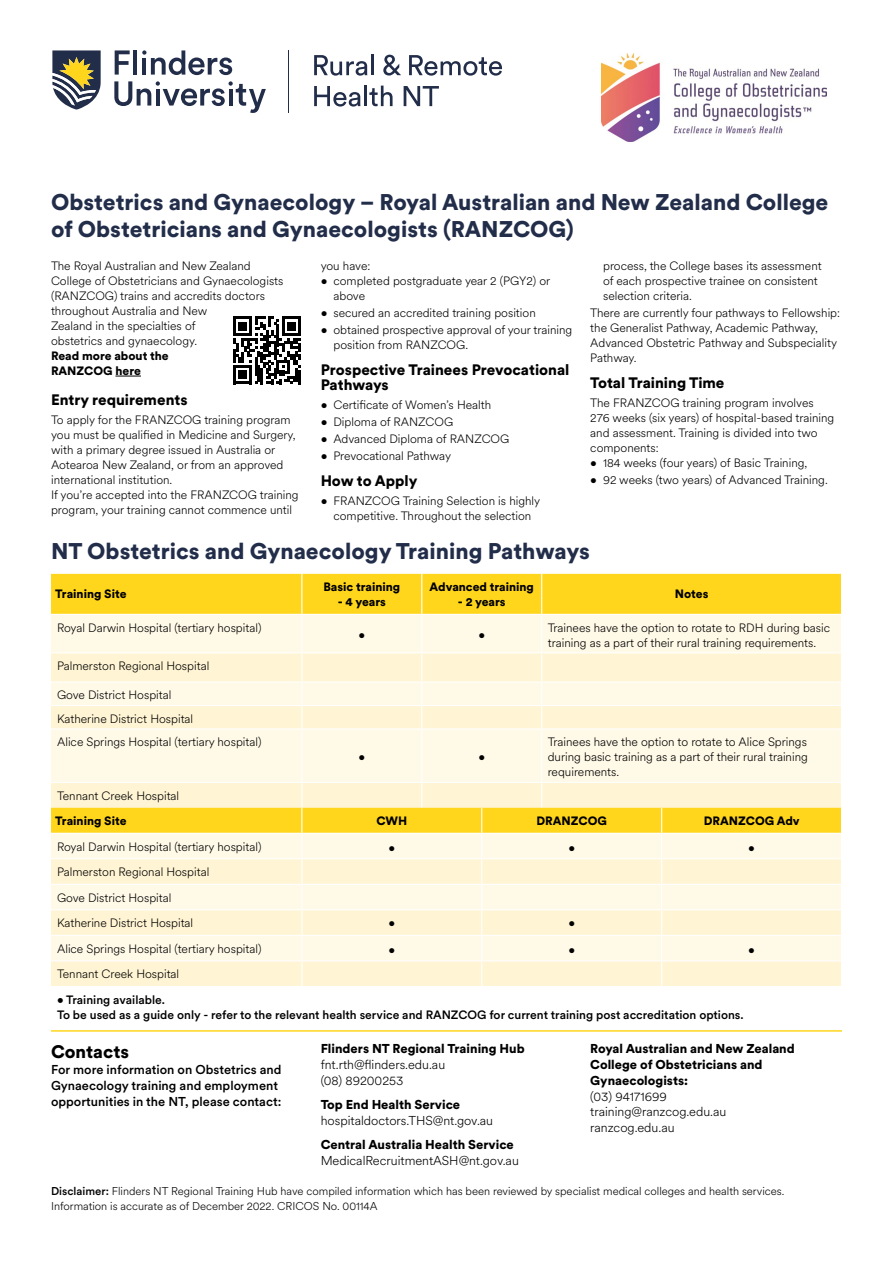
<style>
.page{position:relative;width:893px;height:1263px;background:#fff}
.page>*{position:absolute;margin:0;border:0;box-sizing:border-box;transform-origin:0 0}
.t1{font:900 22.5px/27px "Circular XX";color:#222d4a}
.t2{font:900 18px "Circular XX";color:#000}
.t3{font:900 15px/15px "Circular XX";color:#000}
.t4{font:900 12.75px/15.8px "Circular XX";color:#000}
.t5{font:300 12.75px/15.8px "Circular XX";color:#000}
.t6{font:500 12.75px/15.8px "Circular XX";color:#000}
.t7{font:300 12px/15px "Circular XX";color:#000}
.t8{font:500 12px/15px "Circular XX";color:#000}
.t9{font:900 12px/15px "Circular XX";color:#000}
.t10{font:300 11.25px/15.8px "Circular XX";color:#000}
.s1{font-weight:500}
</style>
<div class="page">
<svg style="left:115px;top:376px;width:26px;height:1px"></svg>
<div style="left:51px;top:574px;width:790px;height:40px;background:#ffd61b"></div>
<div style="left:51px;top:615px;width:790px;height:37px;background:#fff9e7"></div>
<svg style="left:51px;top:653px;width:790px;height:129px;background:#fff7df"></svg>
<hr style="left:301px;top:574px;width:1px;height:40px;background:#fff">
<hr style="left:421px;top:574px;width:1px;height:40px;background:#fff">
<hr style="left:541px;top:574px;width:1px;height:40px;background:#fff">
<hr style="left:301px;top:615px;width:1px;height:37px;background:#fff">
<hr style="left:421px;top:615px;width:1px;height:37px;background:#fff">
<hr style="left:541px;top:615px;width:1px;height:37px;background:#fff">
<hr style="left:51px;top:681px;width:251px;height:2px;background:#fff">
<hr style="left:302px;top:681px;width:120px;height:2px;background:#fff">
<hr style="left:422px;top:681px;width:120px;height:2px;background:#fff">
<hr style="left:542px;top:681px;width:300px;height:2px;background:#fff">
<hr style="left:51px;top:705px;width:251px;height:1px;background:#fff">
<hr style="left:302px;top:705px;width:120px;height:1px;background:#fff">
<svg style="left:301px;top:653px;width:1px;height:75px"></svg>
<hr style="left:422px;top:705px;width:120px;height:1px;background:#fff">
<svg style="left:421px;top:653px;width:1px;height:75px"></svg>
<hr style="left:542px;top:705px;width:300px;height:1px;background:#fff">
<svg style="left:541px;top:653px;width:1px;height:75px"></svg>
<hr style="left:51px;top:728px;width:251px;height:1px;background:#fff">
<hr style="left:302px;top:728px;width:120px;height:1px;background:#fff">
<hr style="left:301px;top:729px;width:1px;height:53px;background:#fff">
<hr style="left:422px;top:728px;width:120px;height:1px;background:#fff">
<hr style="left:421px;top:729px;width:1px;height:53px;background:#fff">
<hr style="left:542px;top:728px;width:300px;height:1px;background:#fff">
<hr style="left:541px;top:729px;width:1px;height:53px;background:#fff">
<svg style="left:51px;top:783px;width:791px;height:203px;background:#fff2c5"></svg>
<hr style="left:51px;top:1030px;width:791px;height:2px;background:#ffd61b">
<svg style="left:233px;top:317px;width:68px;height:67px"></svg>
<hr style="left:288px;top:50px;width:1px;height:63px;background:#222d4a">
<svg style="left:114px;top:81px;width:152px;height:32px"></svg>
<svg style="left:115px;top:50px;width:15px;height:25px"></svg>
<hr style="left:133px;top:50px;width:4px;height:25px;background:#222d4a">
<svg style="left:142px;top:50px;width:90px;height:25px"></svg>
<svg style="left:52px;top:50px;width:49px;height:60px"></svg>
<svg style="left:314px;top:55px;width:53px;height:21px"></svg>
<hr style="left:371px;top:55px;width:3px;height:20px;background:#222d4a">
<svg style="left:383px;top:55px;width:18px;height:21px"></svg>
<svg style="left:409px;top:55px;width:93px;height:21px"></svg>
<svg style="left:314px;top:86px;width:46px;height:21px"></svg>
<hr style="left:364px;top:86px;width:3px;height:20px;background:#222d4a">
<svg style="left:369px;top:86px;width:24px;height:20px"></svg>
<svg style="left:404px;top:86px;width:35px;height:20px"></svg>
<img style="left:602px;top:53px;width:224px;height:89px">
<h1 class="t1" style="left:51px;top:188px;width:779px">Obstetrics and Gynaecology – Royal Australian and New Zealand College of Obstetricians and Gynaecologists (RANZCOG)</h1>
<p class="t7" style="left:51px;top:258px;width:234px">The Royal Australian and New Zealand College of Obstetricians and Gynaecologists (RANZCOG) trains and accredits doctors throughout Australia and New<br>Zealand in the specialties of<br>obstetrics and gynaecology.</p>
<p class="t9" style="left:51px;top:348px;width:119px">Read more about the<br>RANZCOG here</p>
<p class="t3" style="left:51px;top:391px;width:138px">Entry requirements</p>
<p class="t7" style="left:51px;top:412px;width:249px">To apply for the FRANZCOG training program you must be qualified in Medicine and Surgery, with a primary degree issued in Australia or Aotearoa New Zealand, or from an approved international institution.<br>If you’re accepted into the FRANZCOG training program, your training cannot commence until</p>
<p class="t7" style="left:321px;top:258px;width:51px">you have:</p>
<p class="t7" style="left:333px;top:273px;width:218px;text-indent:-13px">• completed postgraduate year 2 (PGY2) or above</p>
<p class="t7" style="left:321px;top:305px;width:217px">• secured an accredited training position</p>
<p class="t7" style="left:333px;top:322px;width:240px;text-indent:-13px">• obtained prospective approval of your training position from RANZCOG.</p>
<p class="t3" style="left:321px;top:361px;width:250px">Prospective Trainees Prevocational<br>Pathways</p>
<p class="t7" style="left:321px;top:397px;width:172px">• Certificate of Women’s Health</p>
<p class="t7" style="left:321px;top:414px;width:134px">• Diploma of RANZCOG</p>
<p class="t7" style="left:321px;top:431px;width:190px">• Advanced Diploma of RANZCOG</p>
<p class="t7" style="left:321px;top:448px;width:132px">• Prevocational Pathway</p>
<p class="t3" style="left:321px;top:473px;width:98px">How to Apply</p>
<p class="t7" style="left:321px;top:493px;width:221px;text-align:center">• FRANZCOG Training Selection is highly competitive. Throughout the selection</p>
<p class="t7" style="left:603px;top:258px;width:220px">process, the College bases its assessment of each prospective trainee on consistent selection criteria.</p>
<p class="t7" style="left:590px;top:305px;width:251px">There are currently four pathways to Fellowship: the Generalist Pathway, Academic Pathway, Advanced Obstetric Pathway and Subspeciality Pathway.</p>
<p class="t3" style="left:590px;top:374px;width:136px">Total Training Time</p>
<p class="t7" style="left:590px;top:395px;width:246px">The FRANZCOG training program involves 276 weeks (six years) of hospital-based training and assessment. Training is divided into two components:</p>
<p class="t7" style="left:590px;top:455px;width:219px">• 184 weeks (four years) of Basic Training,</p>
<p class="t7" style="left:590px;top:472px;width:239px">• 92 weeks (two years) of Advanced Training.</p>
<h1 class="t1" style="left:51px;top:537px;width:540px">NT Obstetrics and Gynaecology Training Pathways</h1>
<p class="t9" style="left:55px;top:586px;width:73px">Training Site</p>
<p class="t9" style="left:323px;top:579px;width:78px">Basic training</p>
<p class="t9" style="left:338px;top:594px;width:50px">- 4 years</p>
<p class="t9" style="left:430px;top:579px;width:106px">Advanced training</p>
<p class="t9" style="left:458px;top:594px;width:49px">- 2 years</p>
<p class="t9" style="left:675px;top:586px;width:35px">Notes</p>
<p class="t7" style="left:57px;top:620px;width:206px">Royal Darwin Hospital (tertiary hospital)</p>
<p class="t7" style="left:57px;top:658px;width:154px">Palmerston Regional Hospital</p>
<p class="t7" style="left:57px;top:683px;width:206px;line-height:23.4px">Gove District Hospital<br>Katherine District Hospital<br>Alice Springs Hospital (tertiary hospital)</p>
<p class="t7" style="left:358px;top:627px;width:8px">•</p>
<p class="t7" style="left:478px;top:627px;width:8px">•</p>
<p class="t7" style="left:548px;top:620px;width:284px">Trainees have the option to rotate to RDH during basic training as a part of their rural training requirements.</p>
<p class="t7" style="left:358px;top:749px;width:8px">•</p>
<p class="t7" style="left:478px;top:749px;width:8px">•</p>
<p class="t7" style="left:548px;top:734px;width:262px;text-align:justify">Trainees have the option to rotate to Alice Springs during basic training as a part of their rural training requirements.</p>
<p class="t7" style="left:57px;top:788px;width:124px">Tennant Creek Hospital</p>
<p class="t9" style="left:55px;top:813px;width:73px">Training Site</p>
<p class="t9" style="left:376px;top:813px;width:32px">CWH</p>
<p class="t9" style="left:536px;top:813px;width:72px">DRANZCOG</p>
<p class="t9" style="left:704px;top:813px;width:97px">DRANZCOG Adv</p>
<p class="t7" style="left:57px;top:838px;width:206px">Royal Darwin Hospital (tertiary hospital)</p>
<p class="t7" style="left:388px;top:839px;width:8px">•</p>
<p class="t7" style="left:568px;top:839px;width:8px">•</p>
<p class="t7" style="left:748px;top:839px;width:8px">•</p>
<p class="t7" style="left:57px;top:859px;width:154px;line-height:25.5px">Palmerston Regional Hospital<br>Gove District Hospital<br>Katherine District Hospital</p>
<p class="t7" style="left:388px;top:915px;width:8px">•</p>
<p class="t7" style="left:568px;top:915px;width:8px">•</p>
<p class="t7" style="left:57px;top:941px;width:206px">Alice Springs Hospital (tertiary hospital)</p>
<p class="t7" style="left:388px;top:942px;width:8px">•</p>
<p class="t7" style="left:568px;top:942px;width:8px">•</p>
<p class="t7" style="left:748px;top:942px;width:8px">•</p>
<p class="t7" style="left:57px;top:966px;width:124px">Tennant Creek Hospital</p>
<p class="t8" style="left:57px;top:991px;width:688px">• Training available.<br>To be used as a guide only - refer to the relevant health service and RANZCOG for current training post accreditation options.</p>
<h2 class="t2" style="left:51px;top:1039px;width:80px">Contacts</h2>
<p class="t6" style="left:51px;top:1061px;width:232px">For more information on Obstetrics and<br>Gynaecology training and employment opportunities in the NT, please contact:</p>
<p class="t4" style="left:590px;top:1040px;width:206px">Royal Australian and New Zealand<br>College of Obstetricians and<br>Gynaecologists:</p>
<p class="t5" style="left:590px;top:1088px;width:138px">(03) 94171699 training@ranzcog.edu.au ranzcog.edu.au</p>
<p class="t4" style="left:321px;top:1041px;width:206px">Flinders NT Regional Training Hub</p>
<p class="t5" style="left:321px;top:1056px;width:126px">fnt.rth@flinders.edu.au (08) 89200253</p>
<p class="t4" style="left:321px;top:1096px;width:141px">Top End Health Service</p>
<p class="t5" style="left:321px;top:1112px;width:174px">hospitaldoctors.THS@nt.gov.au</p>
<p class="t4" style="left:321px;top:1136px;width:195px">Central Australia Health Service</p>
<p class="t5" style="left:321px;top:1152px;width:200px">MedicalRecruitmentASH@nt.gov.au</p>
<p class="t10" style="left:51px;top:1182px;width:735px"><span class="s1">Disclaimer:</span> Flinders NT Regional Training Hub have compiled information which has been reviewed by specialist medical colleges and health services.<br>Information is accurate as of December 2022. CRICOS No. 00114A</p>
</div>
